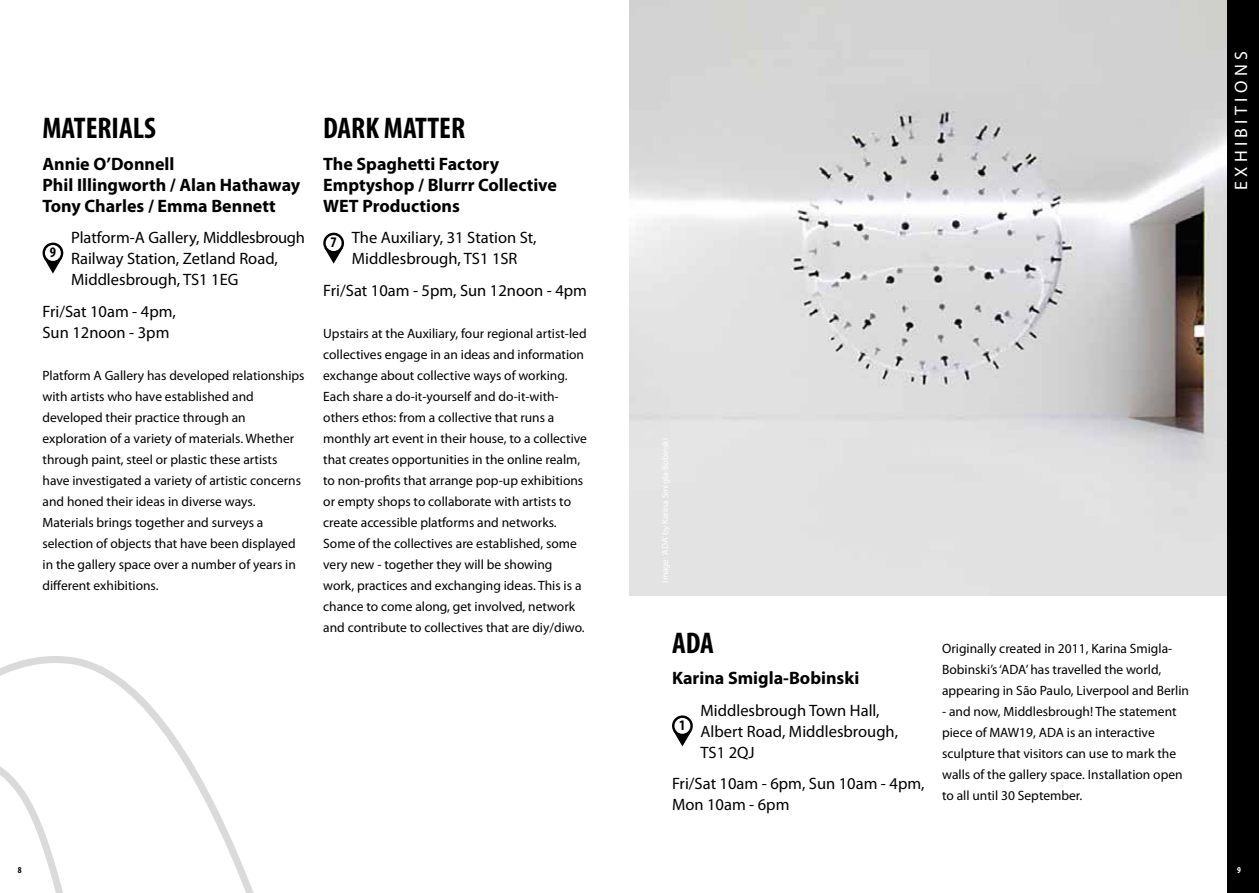
<style>
.page{position:relative;width:1259px;height:893px;background:#fff}
.page>*{position:absolute;margin:0;border:0;box-sizing:border-box;transform-origin:0 0}
.t1{font:700 condensed 30px "Myriad Pro";color:#000}
.t2{font:700 18px/21px "Myriad Pro";color:#000}
.t3{font:18px "Myriad Pro";letter-spacing:.24em;color:#fff}
.t4{font:16.5px/21px "Myriad Pro";color:#000}
.t5{font:700 condensed 14.7px "Myriad Pro";color:#000}
.t6{font:13.5px/21px "Myriad Pro";color:#000}
.t7{font:700 condensed 9px "Myriad Pro";color:#000}
.t8{font:700 condensed 9px "Myriad Pro";color:#fff}
</style>
<div class="page">
<img style="left:629px;top:0;width:598px;height:595px">
<div style="left:1227px;top:0;width:32px;height:893px;background:#000"></div>
<svg style="left:0;top:656px;width:254px;height:237px"></svg>
<svg style="left:672px;top:715px;width:21px;height:21px"></svg>
<svg style="left:673px;top:731px;width:18px;height:15px"></svg>
<div style="left:674px;top:718px;width:16px;height:16px;background:#fff;border-radius:50%"></div>
<svg style="left:323px;top:233px;width:21px;height:20px"></svg>
<svg style="left:324px;top:248px;width:19px;height:16px"></svg>
<div style="left:326px;top:235px;width:15px;height:16px;background:#fff;border-radius:50%"></div>
<div style="left:43px;top:243px;width:20px;height:20px;background:#000;border-radius:50%"></div>
<svg style="left:44px;top:258px;width:18px;height:16px"></svg>
<div style="left:45px;top:245px;width:16px;height:16px;background:#fff;border-radius:50%"></div>
<h1 class="t1" style="left:43px;top:109px;width:115px">MATERIALS</h1>
<h2 class="t2" style="left:43px;top:152px;width:259px">Annie O’Donnell<br>Phil Illingworth / Alan Hathaway<br>Tony Charles / Emma Bennett</h2>
<p class="t4" style="left:71px;top:227px;width:235px">Platform-A Gallery, Middlesbrough<br>Railway Station, Zetland Road,<br>Middlesbrough, TS1 1EG</p>
<p class="t4" style="left:43px;top:300px;width:135px">Fri/Sat 10am - 4pm,<br>Sun 12noon - 3pm</p>
<p class="t6" style="left:43px;top:364px;width:264px">Platform A Gallery has developed relationships with artists who have established and developed their practice through an exploration of a variety of materials. Whether through paint, steel or plastic these artists have investigated a variety of artistic concerns and honed their ideas in diverse ways.<br>Materials brings together and surveys a selection of objects that have been displayed in the gallery space over a number of years in different exhibitions.</p>
<p class="t5" style="left:50px;top:243px;width:8px">9</p>
<h1 class="t1" style="left:323px;top:109px;width:143px">DARK MATTER</h1>
<h2 class="t2" style="left:323px;top:152px;width:235px">The Spaghetti Factory<br>Emptyshop / Blurrr Collective<br>WET Productions</h2>
<p class="t4" style="left:352px;top:227px;width:186px">The Auxiliary, 31 Station St,<br>Middlesbrough, TS1 1SR</p>
<p class="t4" style="left:323px;top:279px;width:265px">Fri/Sat 10am - 5pm, Sun 12noon - 4pm</p>
<p class="t6" style="left:323px;top:322px;width:265px">Upstairs at the Auxiliary, four regional artist-led collectives engage in an ideas and information exchange about collective ways of working.<br>Each share a do-it-yourself and do-it-with&shy;others ethos: from a collective that runs a monthly art event in their house, to a collective that creates opportunities in the online realm, to non-profits that arrange pop-up exhibitions or empty shops to collaborate with artists to create accessible platforms and networks.<br>Some of the collectives are established, some very new - together they will be showing<br>work, practices and exchanging ideas. This is a chance to come along, get involved, network and contribute to collectives that are diy/diwo.</p>
<p class="t5" style="left:330px;top:233px;width:8px">7</p>
<h2 class="t3" style="left:1230px;top:190px;width:140px;rotate:-90deg">EXHIBITIONS</h2>
<h1 class="t1" style="left:672px;top:624px;width:43px">ADA</h1>
<h2 class="t2" style="left:672px;top:667px;width:189px">Karina Smigla-Bobinski</h2>
<p class="t4" style="left:700px;top:699px;width:199px">Middlesbrough Town Hall,<br>Albert Road, Middlesbrough,<br>TS1 2QJ</p>
<p class="t4" style="left:672px;top:773px;width:254px">Fri/Sat 10am - 6pm, Sun 10am - 4pm,<br>Mon 10am - 6pm</p>
<p class="t5" style="left:679px;top:716px;width:8px">1</p>
<p class="t6" style="left:942px;top:637px;width:248px">Originally created in 2011, Karina Smigla-<br>Bobinski’s ‘ADA’ has travelled the world, appearing in São Paulo, Liverpool and Berlin</p>
<p class="t6" style="left:942px;top:700px;width:242px">- and now, Middlesbrough! The statement piece of MAW19, ADA is an interactive sculpture that visitors can use to mark the walls of the gallery space. Installation open to all until 30 September.</p>
<p class="t7" style="left:18px;top:864px;width:5px">8</p>
<p class="t8" style="left:1237px;top:864px;width:5px">9</p>
</div>
